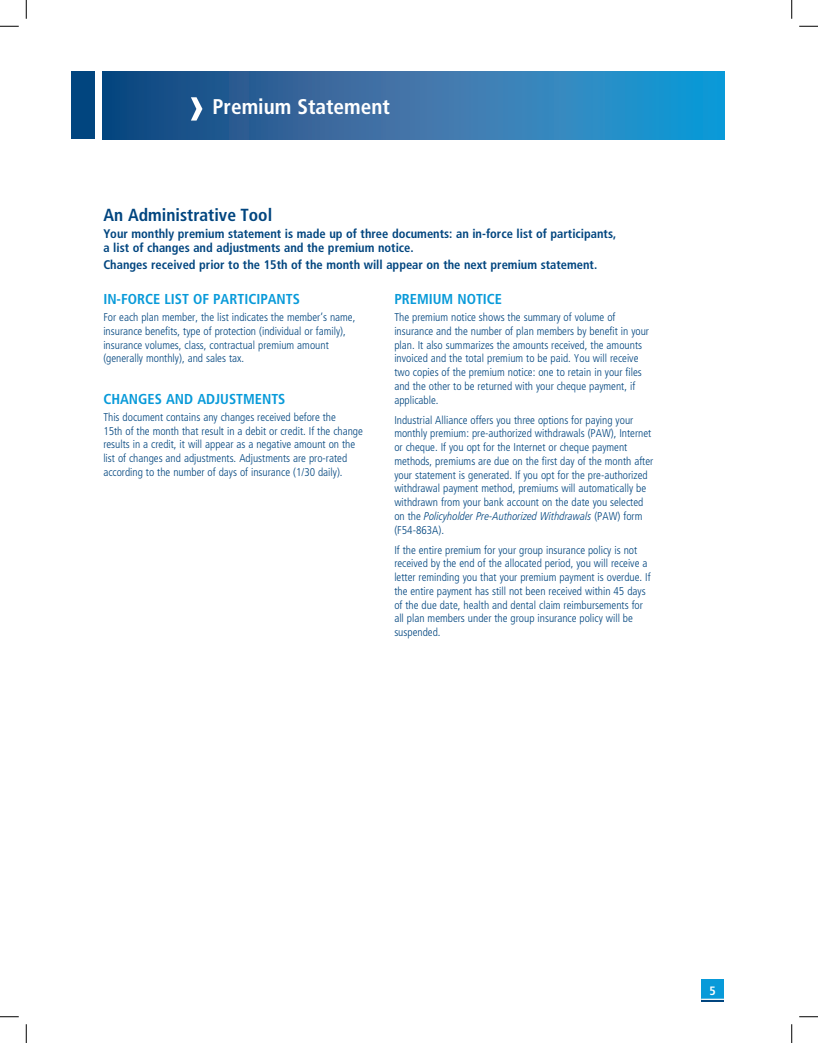
<style>
.page{position:relative;width:818px;height:1043px;background:#fff}
.page>*{position:absolute;margin:0;border:0;box-sizing:border-box;transform-origin:0 0}
.t1{font:700 condensed 56.25px "Frutiger";color:#fff}
.t2{font:700 condensed 21.25px "Frutiger";color:#fff}
.t3{font:700 condensed 17.5px "Frutiger";color:#01457f}
.t4{font:700 condensed 14.38px "Frutiger";color:#089ad9}
.t5{font:700 condensed 12.5px/13.8px "Frutiger";color:#01457f}
.t6{font:700 condensed 12.12px "Frutiger";color:#fff}
.t7{font:300 condensed 11.25px/13.8px "Frutiger";color:#01457f}
.t8{font:italic 300 condensed 11.25px "Frutiger LT Pro";color:#01457f}
.s1{font-family:"Frutiger";font-style:normal}
</style>
<div class="page">
<div style="left:701px;top:979px;width:23px;height:19px;background:#089ad9"></div>
<hr style="left:701px;top:999px;width:23px;height:3px;background:#01457f">
<svg style="left:701px;top:998px;width:23px;height:1px"></svg>
<svg style="left:102px;top:71px;width:622px;height:68px;background:#2b73aa"></svg>
<div style="left:71px;top:71px;width:24px;height:68px;background:#01457f"></div>
<svg style="left:0;top:25px;width:19px;height:2px"></svg>
<svg style="left:799px;top:25px;width:19px;height:2px"></svg>
<svg style="left:0;top:1016px;width:19px;height:1px"></svg>
<svg style="left:799px;top:1016px;width:19px;height:1px"></svg>
<svg style="left:25px;top:0;width:2px;height:19px"></svg>
<svg style="left:25px;top:1024px;width:2px;height:18px"></svg>
<svg style="left:791px;top:0;width:1px;height:19px"></svg>
<svg style="left:791px;top:1024px;width:1px;height:18px"></svg>
<h1 class="t1" style="left:188px;top:71px;width:18px">›</h1>
<h2 class="t2" style="left:212px;top:94px;width:179px">Premium Statement</h2>
<h3 class="t3" style="left:103px;top:204px;width:170px">An Administrative Tool</h3>
<p class="t5" style="left:103px;top:227px;width:514px">Your monthly premium statement is made up of three documents: an in-force list of participants, a list of changes and adjustments and the premium notice.</p>
<p class="t5" style="left:103px;top:258px;width:493px">Changes received prior to the 15th of the month will appear on the next premium statement.</p>
<p class="t4" style="left:103px;top:290px;width:197px">IN-FORCE LIST OF PARTICIPANTS</p>
<p class="t7" style="left:103px;top:310px;width:253px">For each plan member, the list indicates the member’s name, insurance benefits, type of protection (individual or family), insurance volumes, class, contractual premium amount (generally monthly), and sales tax.</p>
<p class="t4" style="left:103px;top:390px;width:182px">CHANGES AND ADJUSTMENTS</p>
<p class="t7" style="left:103px;top:410px;width:261px">This document contains any changes received before the<br>15th of the month that result in a debit or credit. If the change results in a credit, it will appear as a negative amount on the list of changes and adjustments. Adjustments are pro-rated according to the number of days of insurance (1/30 daily).</p>
<p class="t4" style="left:394px;top:290px;width:107px">PREMIUM NOTICE</p>
<p class="t7" style="left:394px;top:310px;width:256px">The premium notice shows the summary of volume of insurance and the number of plan members by benefit in your plan. It also summarizes the amounts received, the amounts invoiced and the total premium to be paid. You will receive two copies of the premium notice: one to retain in your files and the other to be returned with your cheque payment, if applicable.</p>
<p class="t7" style="left:394px;top:413px;width:260px">Industrial Alliance offers you three options for paying your monthly premium: pre-authorized withdrawals (PAW), Internet or cheque. If you opt for the Internet or cheque payment methods, premiums are due on the first day of the month after your statement is generated. If you opt for the pre-authorized withdrawal payment method, premiums will automatically be withdrawn from your bank account on the date you selected</p>
<p class="t8" style="left:394px;top:509px;width:249px"><span class="s1">on the</span> Policyholder Pre-Authorized Withdrawals <span class="s1">(PAW) form</span></p>
<p class="t7" style="left:394px;top:520px;width:244px;line-height:20px">(F54-863A).<br>If the entire premium for your group insurance policy is not</p>
<p class="t7" style="left:394px;top:557px;width:258px">received by the end of the allocated period, you will receive a letter reminding you that your premium payment is overdue. If the entire payment has still not been received within 45 days of the due date, health and dental claim reimbursements for all plan members under the group insurance policy will be suspended.</p>
<p class="t6" style="left:709px;top:983px;width:8px">5</p>
</div>
